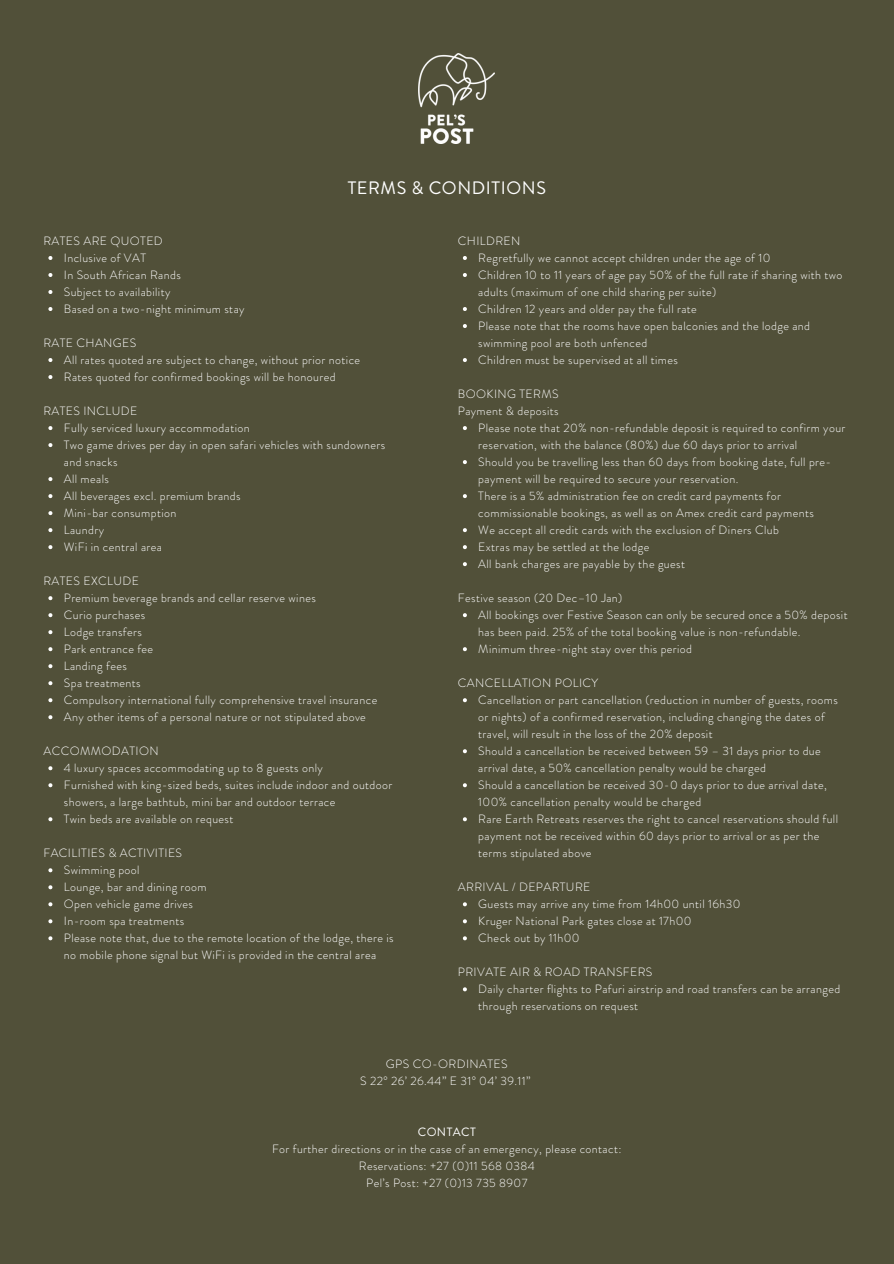
<style>
.page{position:relative;width:894px;height:1264px;background:#fff}
.page>*{position:absolute;margin:0;border:0;box-sizing:border-box;transform-origin:0 0}
.t1{font:18px "Brandon Grotesque";letter-spacing:.035em;color:#fff}
.t2{font:300 12px/17px "Brandon Grotesque";letter-spacing:.035em;color:#fff}
.t3{font:12px "Brandon Grotesque";letter-spacing:.035em;color:#fff}
</style>
<div class="page">
<div style="left:0;top:0;width:893px;height:1263px;background:#515039"></div>
<img style="left:418px;top:54px;width:76px;height:90px">
<svg style="left:48px;top:256px;width:4px;height:4px"></svg>
<svg style="left:48px;top:273px;width:4px;height:4px"></svg>
<svg style="left:48px;top:290px;width:4px;height:4px"></svg>
<svg style="left:48px;top:307px;width:4px;height:4px"></svg>
<svg style="left:48px;top:358px;width:4px;height:4px"></svg>
<svg style="left:48px;top:375px;width:4px;height:4px"></svg>
<svg style="left:48px;top:426px;width:4px;height:4px"></svg>
<svg style="left:48px;top:443px;width:4px;height:4px"></svg>
<svg style="left:48px;top:477px;width:4px;height:4px"></svg>
<svg style="left:48px;top:494px;width:4px;height:4px"></svg>
<svg style="left:48px;top:511px;width:4px;height:4px"></svg>
<svg style="left:48px;top:528px;width:4px;height:4px"></svg>
<svg style="left:48px;top:545px;width:4px;height:4px"></svg>
<svg style="left:48px;top:596px;width:4px;height:4px"></svg>
<svg style="left:48px;top:613px;width:4px;height:4px"></svg>
<svg style="left:48px;top:630px;width:4px;height:4px"></svg>
<svg style="left:48px;top:647px;width:4px;height:4px"></svg>
<svg style="left:48px;top:664px;width:4px;height:4px"></svg>
<svg style="left:48px;top:681px;width:4px;height:4px"></svg>
<svg style="left:48px;top:698px;width:4px;height:4px"></svg>
<svg style="left:48px;top:715px;width:4px;height:4px"></svg>
<svg style="left:48px;top:766px;width:4px;height:4px"></svg>
<svg style="left:48px;top:783px;width:4px;height:4px"></svg>
<svg style="left:48px;top:817px;width:4px;height:4px"></svg>
<svg style="left:48px;top:868px;width:4px;height:4px"></svg>
<svg style="left:48px;top:885px;width:4px;height:4px"></svg>
<svg style="left:48px;top:902px;width:4px;height:4px"></svg>
<svg style="left:48px;top:919px;width:4px;height:4px"></svg>
<svg style="left:48px;top:936px;width:4px;height:4px"></svg>
<svg style="left:463px;top:256px;width:4px;height:4px"></svg>
<svg style="left:463px;top:273px;width:4px;height:4px"></svg>
<svg style="left:463px;top:307px;width:4px;height:4px"></svg>
<svg style="left:463px;top:324px;width:4px;height:4px"></svg>
<svg style="left:463px;top:358px;width:4px;height:4px"></svg>
<svg style="left:463px;top:426px;width:4px;height:4px"></svg>
<svg style="left:463px;top:460px;width:4px;height:4px"></svg>
<svg style="left:463px;top:494px;width:4px;height:4px"></svg>
<svg style="left:463px;top:528px;width:4px;height:4px"></svg>
<svg style="left:463px;top:545px;width:4px;height:4px"></svg>
<svg style="left:463px;top:562px;width:4px;height:4px"></svg>
<svg style="left:463px;top:613px;width:4px;height:4px"></svg>
<svg style="left:463px;top:647px;width:4px;height:4px"></svg>
<svg style="left:463px;top:698px;width:4px;height:4px"></svg>
<svg style="left:463px;top:749px;width:4px;height:4px"></svg>
<svg style="left:463px;top:783px;width:4px;height:4px"></svg>
<svg style="left:463px;top:817px;width:4px;height:4px"></svg>
<svg style="left:463px;top:902px;width:4px;height:4px"></svg>
<svg style="left:463px;top:919px;width:4px;height:4px"></svg>
<svg style="left:463px;top:936px;width:4px;height:4px"></svg>
<svg style="left:463px;top:987px;width:4px;height:4px"></svg>
<p class="t1" style="left:347px;top:175px;width:200px">TERMS &amp; CONDITIONS</p>
<h1 class="t2" style="left:43px;top:232px;width:121px">RATES ARE QUOTED</h1>
<h2 class="t2" style="left:64px;top:249px;width:84px">Inclusive of VAT</h2>
<p class="t2" style="left:64px;top:266px;width:118px">In South African Rands</p>
<p class="t2" style="left:64px;top:283px;width:108px">Subject to availability</p>
<p class="t2" style="left:64px;top:300px;width:182px">Based on a two-night minimum stay</p>
<p class="t2" style="left:43px;top:334px;width:94px">RATE CHANGES</p>
<h2 class="t2" style="left:64px;top:351px;width:298px">All rates quoted are subject to change, without prior notice</h2>
<p class="t2" style="left:64px;top:368px;width:273px">Rates quoted for confirmed bookings will be honoured</p>
<p class="t2" style="left:43px;top:402px;width:95px">RATES INCLUDE</p>
<h2 class="t2" style="left:64px;top:419px;width:187px">Fully serviced luxury accommodation</h2>
<p class="t2" style="left:64px;top:436px;width:323px">Two game drives per day in open safari vehicles with sundowners and snacks</p>
<p class="t2" style="left:64px;top:470px;width:46px">All meals</p>
<p class="t2" style="left:64px;top:487px;width:178px">All beverages excl. premium brands</p>
<p class="t2" style="left:64px;top:504px;width:114px">Mini-bar consumption</p>
<p class="t2" style="left:64px;top:521px;width:42px">Laundry</p>
<p class="t2" style="left:64px;top:538px;width:100px">WiFi in central area</p>
<p class="t2" style="left:43px;top:572px;width:97px">RATES EXCLUDE</p>
<h2 class="t2" style="left:64px;top:589px;width:253px">Premium beverage brands and cellar reserve wines</h2>
<p class="t2" style="left:64px;top:606px;width:83px">Curio purchases</p>
<p class="t2" style="left:64px;top:623px;width:79px">Lodge transfers</p>
<p class="t2" style="left:64px;top:640px;width:91px">Park entrance fee</p>
<p class="t2" style="left:64px;top:657px;width:64px">Landing fees</p>
<p class="t2" style="left:64px;top:674px;width:78px">Spa treatments</p>
<p class="t2" style="left:64px;top:691px;width:315px">Compulsory international fully comprehensive travel insurance</p>
<p class="t2" style="left:64px;top:708px;width:303px">Any other items of a personal nature or not stipulated above</p>
<p class="t2" style="left:43px;top:742px;width:117px">ACCOMMODATION</p>
<h2 class="t2" style="left:64px;top:759px;width:260px">4 luxury spaces accommodating up to 8 guests only</h2>
<p class="t2" style="left:64px;top:776px;width:330px">Furnished with king-sized beds, suites include indoor and outdoor showers, a large bathtub, mini bar and outdoor terrace</p>
<p class="t2" style="left:64px;top:810px;width:171px">Twin beds are available on request</p>
<p class="t2" style="left:43px;top:844px;width:140px">FACILITIES &amp; ACTIVITIES</p>
<h2 class="t2" style="left:64px;top:861px;width:77px">Swimming pool</h2>
<p class="t2" style="left:64px;top:878px;width:144px">Lounge, bar and dining room</p>
<p class="t2" style="left:64px;top:895px;width:131px">Open vehicle game drives</p>
<p class="t2" style="left:64px;top:912px;width:122px">In-room spa treatments</p>
<p class="t2" style="left:64px;top:929px;width:331px">Please note that, due to the remote location of the lodge, there is no mobile phone signal but WiFi is provided in the central area</p>
<p class="t2" style="left:458px;top:232px;width:64px">CHILDREN</p>
<h2 class="t2" style="left:478px;top:249px;width:293px">Regretfully we cannot accept children under the age of 10</h2>
<p class="t2" style="left:478px;top:266px;width:365px">Children 10 to 11 years of age pay 50% of the full rate if sharing with two adults (maximum of one child sharing per suite)</p>
<p class="t2" style="left:478px;top:300px;width:220px">Children 12 years and older pay the full rate</p>
<p class="t2" style="left:478px;top:317px;width:333px">Please note that the rooms have open balconies and the lodge and swimming pool are both unfenced</p>
<p class="t2" style="left:478px;top:351px;width:201px">Children must be supervised at all times</p>
<p class="t2" style="left:458px;top:385px;width:102px">BOOKING TERMS</p>
<p class="t2" style="left:458px;top:402px;width:102px">Payment &amp; deposits</p>
<p class="t2" style="left:478px;top:419px;width:368px">Please note that 20% non-refundable deposit is required to confirm your reservation, with the balance (80%) due 60 days prior to arrival</p>
<p class="t2" style="left:478px;top:453px;width:354px">Should you be travelling less than 60 days from booking date, full pre&shy;payment will be required to secure your reservation.</p>
<p class="t2" style="left:478px;top:487px;width:337px">There is a 5% administration fee on credit card payments for commissionable bookings, as well as on Amex credit card payments</p>
<p class="t2" style="left:478px;top:521px;width:302px">We accept all credit cards with the exclusion of Diners Club</p>
<p class="t2" style="left:478px;top:538px;width:172px">Extras may be settled at the lodge</p>
<p class="t2" style="left:478px;top:555px;width:208px">All bank charges are payable by the guest</p>
<p class="t2" style="left:458px;top:589px;width:166px">Festive season (20 Dec–10 Jan)</p>
<p class="t2" style="left:478px;top:606px;width:371px">All bookings over Festive Season can only be secured once a 50% deposit has been paid. 25% of the total booking value is non-refundable.</p>
<p class="t2" style="left:478px;top:640px;width:215px">Minimum three-night stay over this period</p>
<p class="t2" style="left:458px;top:674px;width:142px">CANCELLATION POLICY</p>
<h2 class="t2" style="left:478px;top:691px;width:361px">Cancellation or part cancellation (reduction in number of guests, rooms or nights) of a confirmed reservation, including changing the dates of travel, will result in the loss of the 20% deposit</h2>
<p class="t2" style="left:478px;top:742px;width:344px">Should a cancellation be received between 59 – 31 days prior to due arrival date, a 50% cancellation penalty would be charged</p>
<p class="t2" style="left:478px;top:776px;width:350px">Should a cancellation be received 30-0 days prior to due arrival date,<br>100% cancellation penalty would be charged</p>
<p class="t2" style="left:478px;top:810px;width:361px">Rare Earth Retreats reserves the right to cancel reservations should full payment not be received within 60 days prior to arrival or as per the terms stipulated above</p>
<p class="t2" style="left:458px;top:878px;width:134px">ARRIVAL / DEPARTURE</p>
<h2 class="t2" style="left:478px;top:895px;width:263px">Guests may arrive any time from 14h00 until 16h30</h2>
<p class="t2" style="left:478px;top:912px;width:215px">Kruger National Park gates close at 17h00</p>
<p class="t2" style="left:478px;top:929px;width:103px">Check out by 11h00</p>
<p class="t2" style="left:458px;top:963px;width:196px">PRIVATE AIR &amp; ROAD TRANSFERS</p>
<h2 class="t2" style="left:478px;top:980px;width:363px">Daily charter flights to Pafuri airstrip and road transfers can be arranged through reservations on request</h2>
<p class="t2" style="left:360px;top:1055px;width:172px;text-align:center">GPS CO-ORDINATES<br>S 22° 26’ 26.44” E 31° 04’ 39.11”</p>
<h2 class="t3" style="left:417px;top:1123px;width:59px">CONTACT</h2>
<p class="t2" style="left:272px;top:1140px;width:351px">For further directions or in the case of an emergency, please contact:</p>
<p class="t2" style="left:359px;top:1157px;width:177px">Reservations: +27 (0)11 568 0384</p>
<p class="t2" style="left:366px;top:1174px;width:163px">Pel’s Post: +27 (0)13 735 8907</p>
</div>
